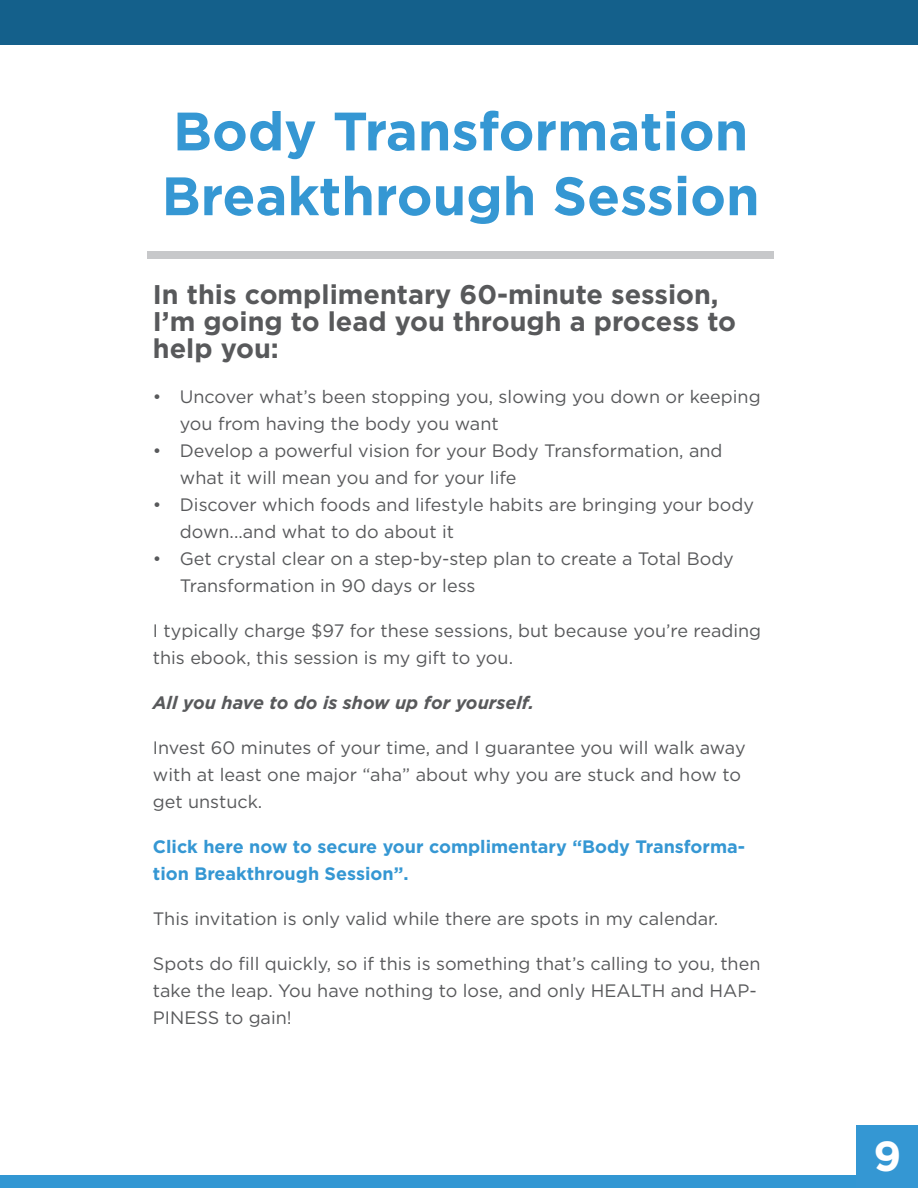
<style>
.page{position:relative;width:918px;height:1188px;background:#fff}
.page>*{position:absolute;margin:0;border:0;box-sizing:border-box;transform-origin:0 0}
.t1{font:700 54px/64.8px "Gotham";color:#3597d3}
.t2{font:700 42px "Gotham";color:#fff}
.t3{font:700 27px/27px "Gotham";color:#58595b}
.t4{font:18px/27px "Gotham";color:#58595b}
.t5{font:700 18px/27px "Gotham";color:#3597d3}
.t6{font:italic 700 18px "Gotham";color:#58595b}
</style>
<div class="page">
<div style="left:0;top:0;width:918px;height:45px;background:#14608b"></div>
<div style="left:0;top:1175px;width:918px;height:13px;background:#3297d3"></div>
<div style="left:856px;top:1125px;width:62px;height:63px;background:#3497d3"></div>
<div style="left:147px;top:252px;width:627px;height:7px;background:#c7c8ca"></div>
<h1 class="t1" style="left:162px;top:98px;width:600px">Body Transformation<br>Breakthrough Session</h1>
<h3 class="t3" style="left:153px;top:280px;width:585px">In this complimentary 60-minute session,<br>I’m going to lead you through a process to help you:</h3>
<p class="t4" style="left:180px;top:382px;width:582px;text-indent:-27px">• Uncover what’s been stopping you, slowing you down or keeping you from having the body you want</p>
<p class="t4" style="left:180px;top:436px;width:544px;text-indent:-27px">• Develop a powerful vision for your Body Transformation, and what it will mean you and for your life</p>
<p class="t4" style="left:180px;top:490px;width:576px;text-indent:-27px">• Discover which foods and lifestyle habits are bringing your body down...and what to do about it</p>
<p class="t4" style="left:180px;top:544px;width:556px;text-indent:-27px">• Get crystal clear on a step-by-step plan to create a Total Body<br>Transformation in 90 days or less</p>
<p class="t4" style="left:153px;top:616px;width:610px">I typically charge $97 for these sessions, but because you’re reading this ebook, this session is my gift to you.</p>
<p class="t6" style="left:153px;top:692px;width:383px">All you have to do is show up for yourself.</p>
<p class="t4" style="left:153px;top:733px;width:594px">Invest 60 minutes of your time, and I guarantee you will walk away with at least one major “aha” about why you are stuck and how to get unstuck.</p>
<p class="t5" style="left:153px;top:832px;width:594px">Click here now to secure your complimentary “Body Transforma&shy;tion Breakthrough Session”.</p>
<p class="t4" style="left:153px;top:904px;width:567px">This invitation is only valid while there are spots in my calendar.</p>
<p class="t4" style="left:153px;top:949px;width:609px">Spots do fill quickly, so if this is something that’s calling to you, then take the leap. You have nothing to lose, and only HEALTH and HAP-<br>PINESS to gain!</p>
<h2 class="t2" style="left:874px;top:1132px;width:29px">9</h2>
</div>
